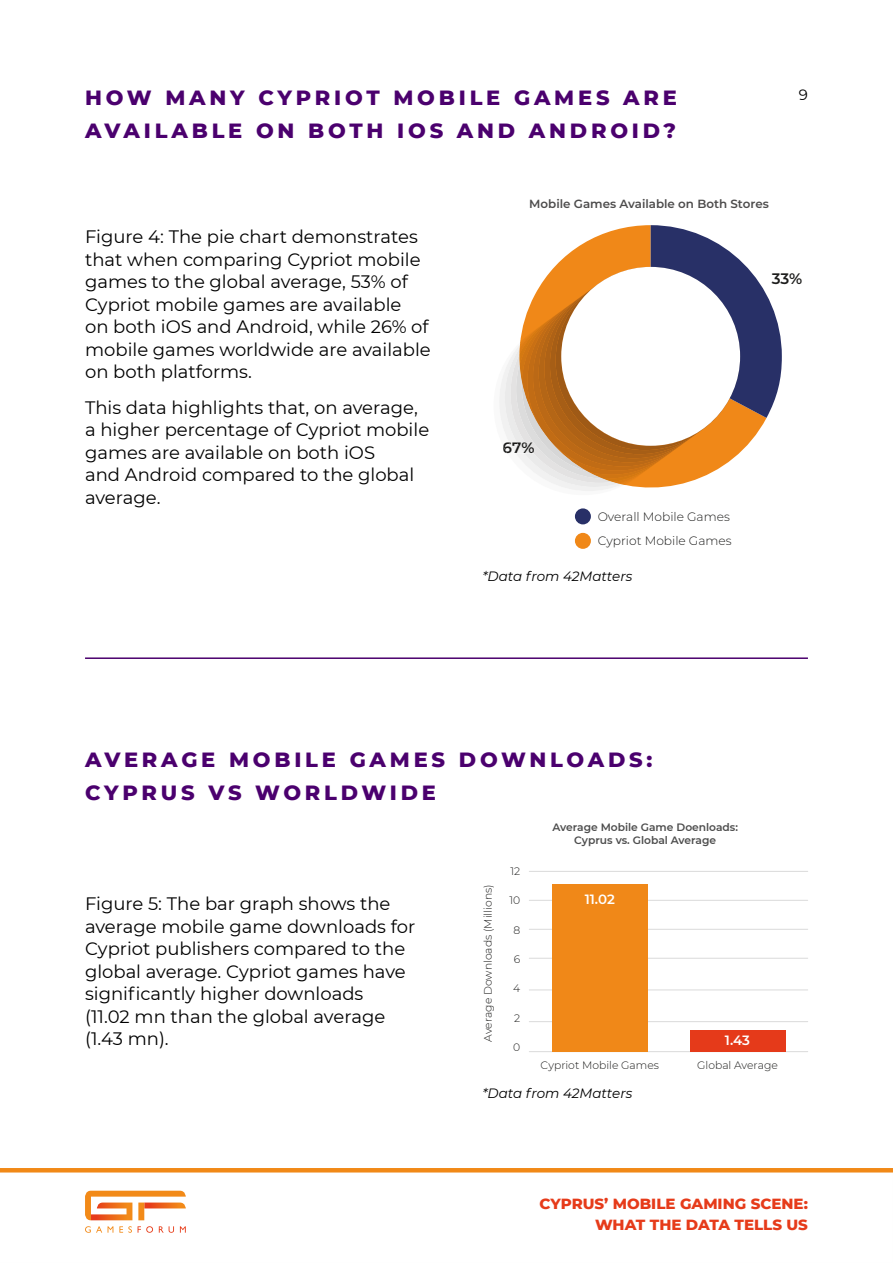
<style>
.page{position:relative;width:893px;height:1263px;background:#fff}
.page>*{position:absolute;margin:0;border:0;box-sizing:border-box;transform-origin:0 0}
.t1{font:800 21px/33px "Montserrat";letter-spacing:.18em;color:#4b006e}
.t2{font:18px/22.5px "Montserrat";color:#000}
.t3{font:600 15.3px "Montserrat";color:#1d1d1c}
.t4{font:800 15px/21px "Montserrat";color:#e63b1a;text-align:right}
.t5{font:15px "Montserrat";color:#000}
.t6{font:italic 13.5px "Montserrat";color:#000}
.t7{font:600 13.35px "Montserrat";color:#fff}
.t8{font:300 12.15px/24.5px "Montserrat";color:#1d1d1c}
.t9{font:600 11.85px "Montserrat";color:#4d4c4c}
.t10{font:300 10.8px "Montserrat";color:#1c1c1b}
.t11{font:600 10.65px/12.8px "Montserrat";color:#4c4c4c;text-align:center}
.s1{color:#1c1c1b}
.s2{color:#191918}
</style>
<div class="page">
<svg style="left:0;top:1168px;width:893px;height:65px"></svg>
<div style="left:575px;top:508px;width:16px;height:16px;background:#283067;border-radius:50%"></div>
<div style="left:575px;top:533px;width:16px;height:16px;background:#f08818;border-radius:50%"></div>
<svg style="left:499px;top:225px;width:283px;height:266px"></svg>
<div style="left:561px;top:267px;width:179px;height:179px;background:#fff;border-radius:50%"></div>
<svg style="left:85px;top:1226px;width:17px;height:7px"></svg>
<svg style="left:108px;top:1226px;width:5px;height:7px"></svg>
<svg style="left:119px;top:1226px;width:13px;height:7px"></svg>
<svg style="left:138px;top:1226px;width:15px;height:7px"></svg>
<svg style="left:159px;top:1226px;width:15px;height:7px"></svg>
<svg style="left:180px;top:1226px;width:6px;height:7px"></svg>
<svg style="left:85px;top:1191px;width:101px;height:29px"></svg>
<hr style="left:85px;top:657px;width:723px;height:2px;background:#4b006e">
<hr style="left:529px;top:1021px;width:279px;height:1px;background:#dadada">
<hr style="left:529px;top:1051px;width:279px;height:1px;background:#dadada">
<hr style="left:529px;top:990px;width:279px;height:1px;background:#dadada">
<hr style="left:529px;top:958px;width:279px;height:1px;background:#dadada">
<hr style="left:529px;top:929px;width:279px;height:1px;background:#dadada">
<hr style="left:529px;top:871px;width:279px;height:1px;background:#dadada">
<hr style="left:529px;top:900px;width:279px;height:1px;background:#dadada">
<div style="left:552px;top:884px;width:96px;height:168px;background:#f08818"></div>
<div style="left:690px;top:1030px;width:95px;height:22px;background:#e53a1a"></div>
<p class="t1" style="left:85px;top:80px;width:593px">HOW MANY CYPRIOT MOBILE GAMES ARE<br>AVAILABLE ON BOTH IOS AND ANDROID?</p>
<p class="t9" style="left:529px;top:195px;width:241px">Mobile Games Available on Both Stores</p>
<p class="t5" style="left:799px;top:84px;width:11px">9</p>
<p class="t2" style="left:85px;top:225px;width:347px">Figure 4: The pie chart demonstrates that when comparing Cypriot mobile games to the global average, 53% of Cypriot mobile games are available<br>on both iOS and Android, while 26% of mobile games worldwide are available on both platforms.</p>
<p class="t2" style="left:85px;top:395px;width:346px">This data highlights that, on average, a higher percentage of Cypriot mobile games are available on both iOS<br>and Android compared to the global average.</p>
<p class="t3" style="left:772px;top:267px;width:32px">33%</p>
<p class="t3" style="left:503px;top:437px;width:33px">6<span class="s1">7</span><span class="s2">%</span></p>
<p class="t8" style="left:598px;top:504px;width:135px">Overall Mobile Games<br>Cypriot Mobile Games</p>
<p class="t6" style="left:482px;top:567px;width:151px">*Data from 42Matters</p>
<p class="t1" style="left:85px;top:741px;width:569px">AVERAGE MOBILE GAMES DOWNLOADS:<br>CYPRUS VS WORLDWIDE</p>
<p class="t2" style="left:85px;top:892px;width:332px">Figure 5: The bar graph shows the average mobile game downloads for<br>Cypriot publishers compared to the global average. Cypriot games have significantly higher downloads<br>(11.02 mn than the global average (1.43 mn).</p>
<p class="t10" style="left:481px;top:1041px;width:158px;rotate:-90deg">Average Downloads (Millions)</p>
<p class="t10" style="left:510px;top:864px;width:11px">12</p>
<p class="t10" style="left:509px;top:893px;width:12px">10</p>
<p class="t10" style="left:513px;top:922px;width:8px">8</p>
<p class="t10" style="left:514px;top:952px;width:8px">6</p>
<p class="t10" style="left:513px;top:981px;width:9px">4</p>
<p class="t10" style="left:514px;top:1010px;width:8px">2</p>
<p class="t10" style="left:513px;top:1040px;width:9px">0</p>
<p class="t11" style="left:552px;top:821px;width:187px">Average Mobile Game Doenloads:<br>Cyprus vs. Global Average</p>
<p class="t7" style="left:585px;top:890px;width:32px">11.02</p>
<p class="t7" style="left:725px;top:1031px;width:27px">1.43</p>
<p class="t10" style="left:541px;top:1058px;width:120px">Cypriot Mobile Games</p>
<p class="t6" style="left:482px;top:1084px;width:151px">*Data from 42Matters</p>
<p class="t10" style="left:697px;top:1058px;width:82px">Global Average</p>
<p class="t4" style="left:539px;top:1192px;width:270px">CYPRUS’ MOBILE GAMING SCENE:<br>WHAT THE DATA TELLS US</p>
</div>
